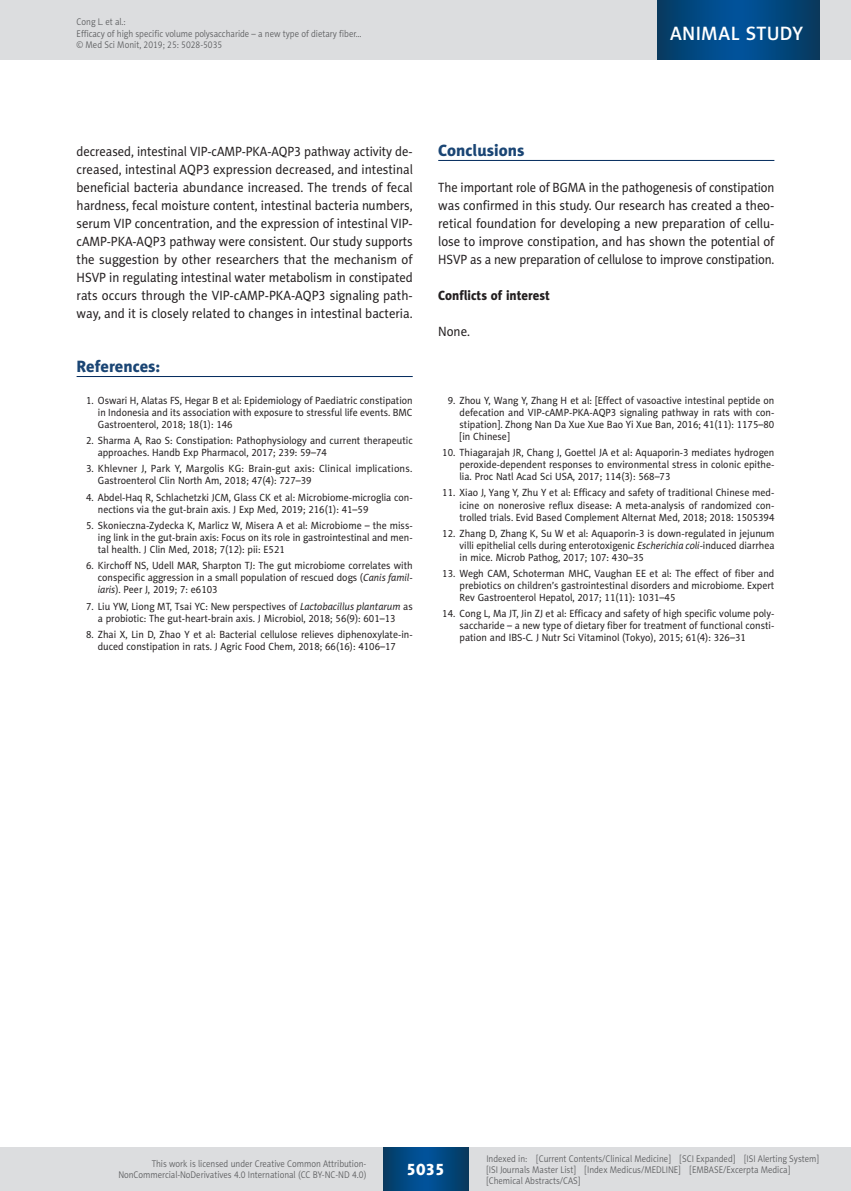
<style>
.page{position:relative;width:851px;height:1191px;background:#fff}
.page>*{position:absolute;margin:0;border:0;box-sizing:border-box;transform-origin:0 0}
.t1{font:19.5px "Naomi Sans EFN Medium";letter-spacing:.015em;color:#fff}
.MSM_Headline_1{font:16.5px "Naomi Sans EFN Heavy";color:#1a4574}
.MSM_Referencje_Tytul{font:16.5px "Naomi Sans EFN Heavy";color:#1a4574}
.t2{font:16.5px "Naomi Sans EFN Heavy";color:#fff}
.MSM_Body{font:13.5px/18px "Naomi Sans EFN";color:#231f20;text-align:justify;scale:.94 1}
.MSM_Body-2{font:13.5px/18px "Naomi Sans EFN";color:#231f20;text-align:justify;scale:.93 1}
.MSM_Headline_2{font:13.5px "Naomi Sans EFN Heavy";color:#231f20;scale:.95 1}
.MSM_Body-3{font:13.5px "Naomi Sans EFN";color:#231f20;scale:.95 1}
.MSM_Referencje_punkt{font:10.5px/12px "Naomi Sans EFN";color:#231f20;text-align:justify;scale:.95 1}
.MSM_Referencje_punkt-2{font:10.5px/12px "Naomi Sans EFN";color:#231f20}
.t3{font:9.75px/11.2px "Naomi Sans EFN Light";color:#57585a;scale:.9 1}
.s1{font-style:italic}
</style>
<div class="page">
<hr style="left:438px;top:160px;width:336px;height:1px;background:#00295c">
<hr style="left:77px;top:376px;width:335px;height:1px;background:#00295c">
<div style="left:0;top:1148px;width:850px;height:43px;background:#dcdddf"></div>
<svg style="left:383px;top:1147px;width:85px;height:43px;background:#02477e"></svg>
<div style="left:0;top:0;width:850px;height:60px;background:#dcdddf"></div>
<svg style="left:657px;top:0;width:162px;height:60px;background:#02477e"></svg>
<p class="t3" style="left:77px;top:16px;width:318px">Cong L. et al.:<br>Efficacy of high specific volume polysaccharide – a new type of dietary fiber… © Med Sci Monit, 2019; 25: 5028-5035</p>
<h1 class="t1" style="left:670px;top:22px;width:134px">ANIMAL STUDY</h1>
<p class="MSM_Body" style="left:77px;top:142px;width:359px">decreased, intestinal VIP-cAMP-PKA-AQP3 pathway activity de&shy;creased, intestinal AQP3 expression decreased, and intestinal beneficial bacteria abundance increased. The trends of fecal hardness, fecal moisture content, intestinal bacteria numbers, serum VIP concentration, and the expression of intestinal VIP&shy;cAMP-PKA-AQP3 pathway were consistent. Our study supports the suggestion by other researchers that the mechanism of HSVP in regulating intestinal water metabolism in constipated rats occurs through the VIP-cAMP-PKA-AQP3 signaling path&shy;way, and it is closely related to changes in intestinal bacteria.</p>
<p class="MSM_Headline_1" style="left:438px;top:140px;width:88px">Conclusions</p>
<p class="MSM_Body-2" style="left:438px;top:178px;width:363px">The important role of BGMA in the pathogenesis of constipation was confirmed in this study. Our research has created a theo&shy;retical foundation for developing a new preparation of cellu&shy;lose to improve constipation, and has shown the potential of HSVP as a new preparation of cellulose to improve constipation.</p>
<p class="MSM_Headline_2" style="left:438px;top:287px;width:119px">Conflicts of interest</p>
<p class="MSM_Body-3" style="left:438px;top:323px;width:35px">None.</p>
<p class="MSM_Referencje_Tytul" style="left:77px;top:356px;width:85px">References:</p>
<p class="MSM_Referencje_punkt" style="left:98px;top:394px;width:333px;text-indent:-12px">1. Oswari H, Alatas FS, Hegar B et al: Epidemiology of Paediatric constipation in Indonesia and its association with exposure to stressful life events. BMC Gastroenterol, 2018; 18(1): 146</p>
<p class="MSM_Referencje_punkt" style="left:98px;top:435px;width:333px;text-indent:-12px">2. Sharma A, Rao S: Constipation: Pathophysiology and current therapeutic approaches. Handb Exp Pharmacol, 2017; 239: 59–74</p>
<p class="MSM_Referencje_punkt-2" style="left:98px;top:463px;width:316px;text-indent:-12px">3. Khlevner J, Park Y, Margolis KG: Brain-gut axis: Clinical implications.<br>Gastroenterol Clin North Am, 2018; 47(4): 727–39</p>
<p class="MSM_Referencje_punkt" style="left:98px;top:491px;width:333px;text-indent:-12px">4. Abdel-Haq R, Schlachetzki JCM, Glass CK et al: Microbiome-microglia con&shy;nections via the gut-brain axis. J Exp Med, 2019; 216(1): 41–59</p>
<p class="MSM_Referencje_punkt" style="left:98px;top:519px;width:333px;text-indent:-12px">5. Skonieczna-Zydecka K, Marlicz W, Misera A et al: Microbiome – the miss&shy;ing link in the gut-brain axis: Focus on its role in gastrointestinal and men&shy;tal health. J Clin Med, 2018; 7(12): pii: E521</p>
<p class="MSM_Referencje_punkt" style="left:98px;top:560px;width:333px;text-indent:-12px">6. Kirchoff NS, Udell MAR, Sharpton TJ: The gut microbiome correlates with conspecific aggression in a small population of rescued dogs (<span class="s1">Canis famil&shy;iaris</span>). Peer J, 2019; 7: e6103</p>
<p class="MSM_Referencje_punkt" style="left:86px;top:600px;width:345px;text-align:center">7. Liu YW, Liong MT, Tsai YC: New perspectives of <span class="s1">Lactobacillus plantarum</span> as a probiotic: The gut-heart-brain axis. J Microbiol, 2018; 56(9): 601–13</p>
<p class="MSM_Referencje_punkt" style="left:86px;top:628px;width:345px;text-align:center">8. Zhai X, Lin D, Zhao Y et al: Bacterial cellulose relieves diphenoxylate-in&shy;duced constipation in rats. J Agric Food Chem, 2018; 66(16): 4106–17</p>
<p class="MSM_Referencje_punkt" style="left:459px;top:394px;width:333px;text-indent:-12px">9. Zhou Y, Wang Y, Zhang H et al: [Effect of vasoactive intestinal peptide on defecation and VIP-cAMP-PKA-AQP3 signaling pathway in rats with con&shy;stipation]. Zhong Nan Da Xue Xue Bao Yi Xue Ban, 2016; 41(11): 1175–80 [in Chinese]</p>
<p class="MSM_Referencje_punkt" style="left:459px;top:447px;width:333px;text-indent:-17px">10. Thiagarajah JR, Chang J, Goettel JA et al: Aquaporin-3 mediates hydrogen peroxide-dependent responses to environmental stress in colonic epithe&shy;lia. Proc Natl Acad Sci USA, 2017; 114(3): 568–73</p>
<p class="MSM_Referencje_punkt" style="left:459px;top:487px;width:333px;text-indent:-17px">11. Xiao J, Yang Y, Zhu Y et al: Efficacy and safety of traditional Chinese med&shy;icine on nonerosive reflux disease: A meta-analysis of randomized con&shy;trolled trials. Evid Based Complement Alternat Med, 2018; 2018: 1505394</p>
<p class="MSM_Referencje_punkt" style="left:459px;top:527px;width:333px;text-indent:-17px">12. Zhang D, Zhang K, Su W et al: Aquaporin-3 is down-regulated in jejunum villi epithelial cells during enterotoxigenic <span class="s1">Escherichia coli</span>-induced diarrhea in mice. Microb Pathog, 2017; 107: 430–35</p>
<p class="MSM_Referencje_punkt" style="left:459px;top:567px;width:333px;text-indent:-17px">13. Wegh CAM, Schoterman MHC, Vaughan EE et al: The effect of fiber and prebiotics on children’s gastrointestinal disorders and microbiome. Expert Rev Gastroenterol Hepatol, 2017; 11(11): 1031–45</p>
<p class="MSM_Referencje_punkt" style="left:459px;top:608px;width:333px;text-indent:-17px">14. Cong L, Ma JT, Jin ZJ et al: Efficacy and safety of high specific volume poly&shy;saccharide – a new type of dietary fiber for treatment of functional consti&shy;pation and IBS-C. J Nutr Sci Vitaminol (Tokyo), 2015; 61(4): 326–31</p>
<p class="t3" style="left:118px;top:1158px;width:277px;text-align:right">This work is licensed under Creative Common Attribution-<br>NonCommercial-NoDerivatives 4.0 International (CC BY-NC-ND 4.0)</p>
<h2 class="t2" style="left:406px;top:1159px;width:40px">5035</h2>
<p class="t3" style="left:486px;top:1152px;width:371px">Indexed in: [Current Contents/Clinical Medicine] [SCI Expanded] [ISI Alerting System] [ISI Journals Master List] [Index Medicus/MEDLINE] [EMBASE/Excerpta Medica] [Chemical Abstracts/CAS]</p>
</div>
